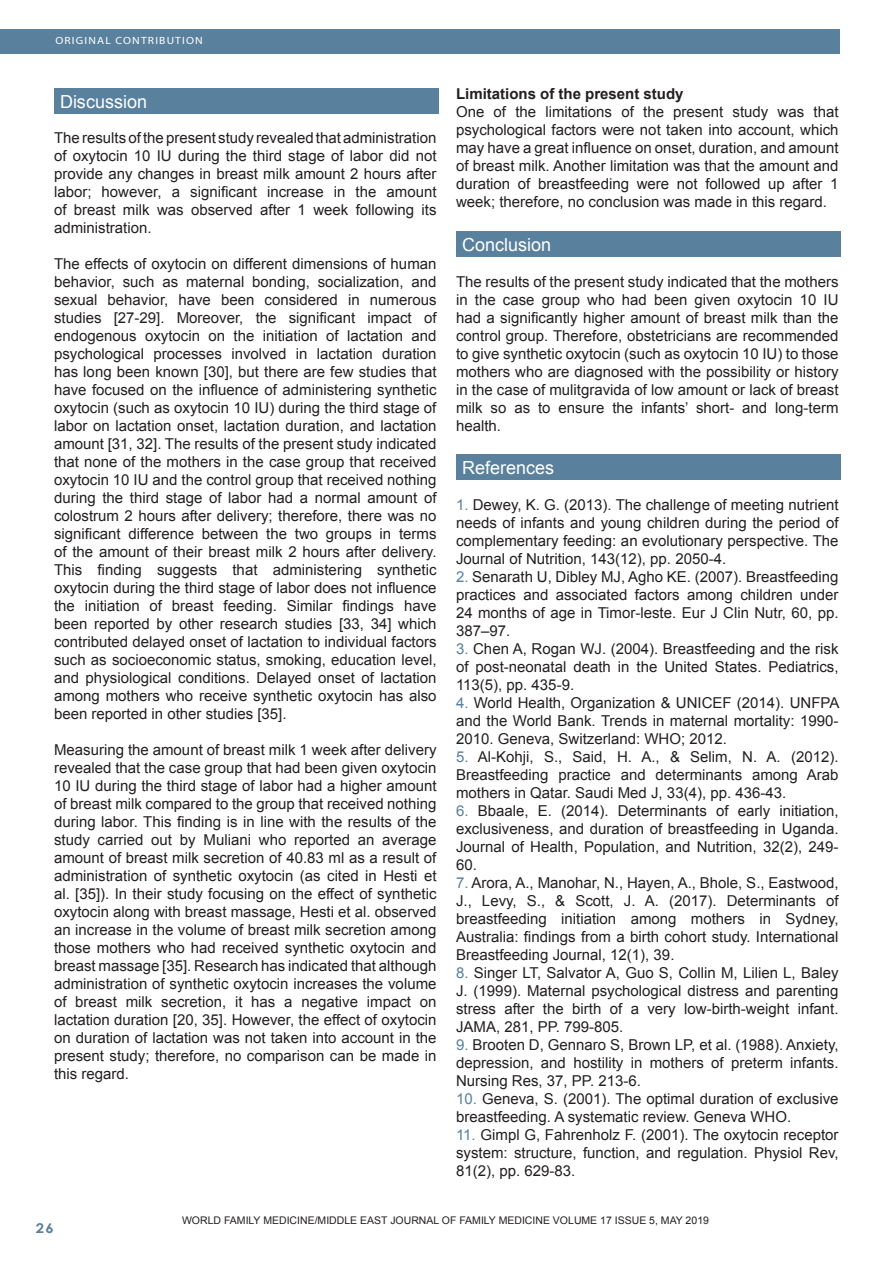
<style>
.page{position:relative;width:893px;height:1263px;background:#fff}
.page>*{position:absolute;margin:0;border:0;box-sizing:border-box;transform-origin:0 0}
.Footnote_Text{font:18px "Arial";color:#fff}
.Footnote_Text-2{font:15px/18px "Arial";color:#231f20;text-align:justify}
.Footnote_Text-3{font:700 15px "Arial";color:#231f20}
.t1{font:700 13.5px "Century Gothic";color:#59809c;scale:1.1 1}
.Footnote_Text-4{font:10.5px "Arial";color:#231f20}
.t2{font:10.5px "Myriad";letter-spacing:.1em;color:#fff;scale:1.1 1}
.s1{color:#59809c}
</style>
<div class="page">
<div style="left:0;top:30px;width:840px;height:24px;background:#59809c"></div>
<div style="left:54px;top:88px;width:384px;height:26px;background:#59809c"></div>
<div style="left:456px;top:231px;width:384px;height:26px;background:#59809c"></div>
<div style="left:456px;top:455px;width:384px;height:25px;background:#59809c"></div>
<p class="t2" style="left:56px;top:35px;width:135px">ORIGINAL CONTRIBUTION</p>
<p class="Footnote_Text" style="left:60px;top:89px;width:89px">Discussion</p>
<p class="Footnote_Text-2" style="left:54px;top:129px;width:384px">The results of the present study revealed that administration of oxytocin 10 IU during the third stage of labor did not provide any changes in breast milk amount 2 hours after labor; however, a significant increase in the amount of breast milk was observed after 1 week following its administration.</p>
<p class="Footnote_Text-2" style="left:54px;top:255px;width:384px">The effects of oxytocin on different dimensions of human behavior, such as maternal bonding, socialization, and sexual behavior, have been considered in numerous studies [27-29]. Moreover, the significant impact of endogenous oxytocin on the initiation of lactation and psychological processes involved in lactation duration has long been known [30], but there are few studies that have focused on the influence of administering synthetic oxytocin (such as oxytocin 10 IU) during the third stage of labor on lactation onset, lactation duration, and lactation amount [31, 32]. The results of the present study indicated that none of the mothers in the case group that received oxytocin 10 IU and the control group that received nothing during the third stage of labor had a normal amount of colostrum 2 hours after delivery; therefore, there was no significant difference between the two groups in terms of the amount of their breast milk 2 hours after delivery.<br>This finding suggests that administering synthetic oxytocin during the third stage of labor does not influence the initiation of breast feeding. Similar findings have been reported by other research studies [33, 34] which contributed delayed onset of lactation to individual factors such as socioeconomic status, smoking, education level, and physiological conditions. Delayed onset of lactation among mothers who receive synthetic oxytocin has also been reported in other studies [35].</p>
<p class="Footnote_Text-2" style="left:54px;top:741px;width:384px">Measuring the amount of breast milk 1 week after delivery revealed that the case group that had been given oxytocin 10 IU during the third stage of labor had a higher amount of breast milk compared to the group that received nothing during labor. This finding is in line with the results of the study carried out by Muliani who reported an average amount of breast milk secretion of 40.83 ml as a result of administration of synthetic oxytocin (as cited in Hesti et al. [35]). In their study focusing on the effect of synthetic oxytocin along with breast massage, Hesti et al. observed an increase in the volume of breast milk secretion among those mothers who had received synthetic oxytocin and breast massage [35]. Research has indicated that although administration of synthetic oxytocin increases the volume of breast milk secretion, it has a negative impact on lactation duration [20, 35]. However, the effect of oxytocin on duration of lactation was not taken into account in the present study; therefore, no comparison can be made in this regard.</p>
<p class="Footnote_Text-3" style="left:456px;top:84px;width:229px">Limitations of the present study</p>
<p class="Footnote_Text-2" style="left:456px;top:103px;width:384px">One of the limitations of the present study was that psychological factors were not taken into account, which may have a great influence on onset, duration, and amount of breast milk. Another limitation was that the amount and duration of breastfeeding were not followed up after 1 week; therefore, no conclusion was made in this regard.</p>
<p class="Footnote_Text" style="left:462px;top:232px;width:91px">Conclusion</p>
<p class="Footnote_Text-2" style="left:456px;top:272px;width:384px">The results of the present study indicated that the mothers in the case group who had been given oxytocin 10 IU had a significantly higher amount of breast milk than the control group. Therefore, obstetricians are recommended to give synthetic oxytocin (such as oxytocin 10 IU) to those mothers who are diagnosed with the possibility or history in the case of mulitgravida of low amount or lack of breast milk so as to ensure the infants’ short- and long-term health.</p>
<p class="Footnote_Text" style="left:462px;top:456px;width:94px">References</p>
<p class="Footnote_Text-2" style="left:456px;top:496px;width:384px"><span class="s1">1.</span> Dewey, K. G. (2013). The challenge of meeting nutrient needs of infants and young children during the period of complementary feeding: an evolutionary perspective. The Journal of Nutrition, 143(12), pp. 2050-4.</p>
<p class="Footnote_Text-2" style="left:456px;top:568px;width:384px"><span class="s1">2.</span> Senarath U, Dibley MJ, Agho KE. (2007). Breastfeeding practices and associated factors among children under 24 months of age in Timor-leste. Eur J Clin Nutr, 60, pp.<br>387–97.</p>
<p class="Footnote_Text-2" style="left:456px;top:640px;width:384px"><span class="s1">3.</span> Chen A, Rogan WJ. (2004). Breastfeeding and the risk of post-neonatal death in the United States. Pediatrics, 113(5), pp. 435-9.</p>
<p class="Footnote_Text-2" style="left:456px;top:694px;width:385px"><span class="s1">4.</span> World Health, Organization &amp; UNICEF (2014). UNFPA and the World Bank. Trends in maternal mortality: 1990- 2010. Geneva, Switzerland: WHO; 2012.</p>
<p class="Footnote_Text-2" style="left:456px;top:748px;width:384px"><span class="s1">5.</span> Al-Kohji, S., Said, H. A., &amp; Selim, N. A. (2012).<br>Breastfeeding practice and determinants among Arab mothers in Qatar. Saudi Med J, 33(4), pp. 436-43.</p>
<p class="Footnote_Text-2" style="left:456px;top:802px;width:384px"><span class="s1">6.</span> Bbaale, E. (2014). Determinants of early initiation, exclusiveness, and duration of breastfeeding in Uganda.<br>Journal of Health, Population, and Nutrition, 32(2), 249- 60.</p>
<p class="Footnote_Text-2" style="left:456px;top:874px;width:384px"><span class="s1">7.</span> Arora, A., Manohar, N., Hayen, A., Bhole, S., Eastwood, J., Levy, S., &amp; Scott, J. A. (2017). Determinants of breastfeeding initiation among mothers in Sydney, Australia: findings from a birth cohort study. International Breastfeeding Journal, 12(1), 39.</p>
<p class="Footnote_Text-2" style="left:456px;top:964px;width:384px"><span class="s1">8.</span> Singer LT, Salvator A, Guo S, Collin M, Lilien L, Baley J. (1999). Maternal psychological distress and parenting stress after the birth of a very low-birth-weight infant.<br>JAMA, 281, PP. 799-805.</p>
<p class="Footnote_Text-2" style="left:456px;top:1036px;width:384px"><span class="s1">9.</span> Brooten D, Gennaro S, Brown LP, et al. (1988). Anxiety, depression, and hostility in mothers of preterm infants.<br>Nursing Res, 37, PP. 213-6.</p>
<p class="Footnote_Text-2" style="left:456px;top:1090px;width:384px"><span class="s1">10.</span> Geneva, S. (2001). The optimal duration of exclusive breastfeeding. A systematic review. Geneva WHO.</p>
<p class="Footnote_Text-2" style="left:456px;top:1126px;width:384px"><span class="s1">11.</span> Gimpl G, Fahrenholz F. (2001). The oxytocin receptor system: structure, function, and regulation. Physiol Rev, 81(2), pp. 629-83.</p>
<p class="t1" style="left:36px;top:1217px;width:18px">26</p>
<p class="Footnote_Text-4" style="left:160px;top:1214px;width:572px">WORLD FAMILY MEDICINE/MIDDLE EAST JOURNAL OF FAMILY MEDICINE VOLUME 15 ISSUE 10, DECEMBER 2017</p>
<p class="Footnote_Text-4" style="left:182px;top:1214px;width:528px">WORLD FAMILY MEDICINE/MIDDLE EAST JOURNAL OF FAMILY MEDICINE VOLUME 17 ISSUE 5, MAY 2019</p>
</div>
